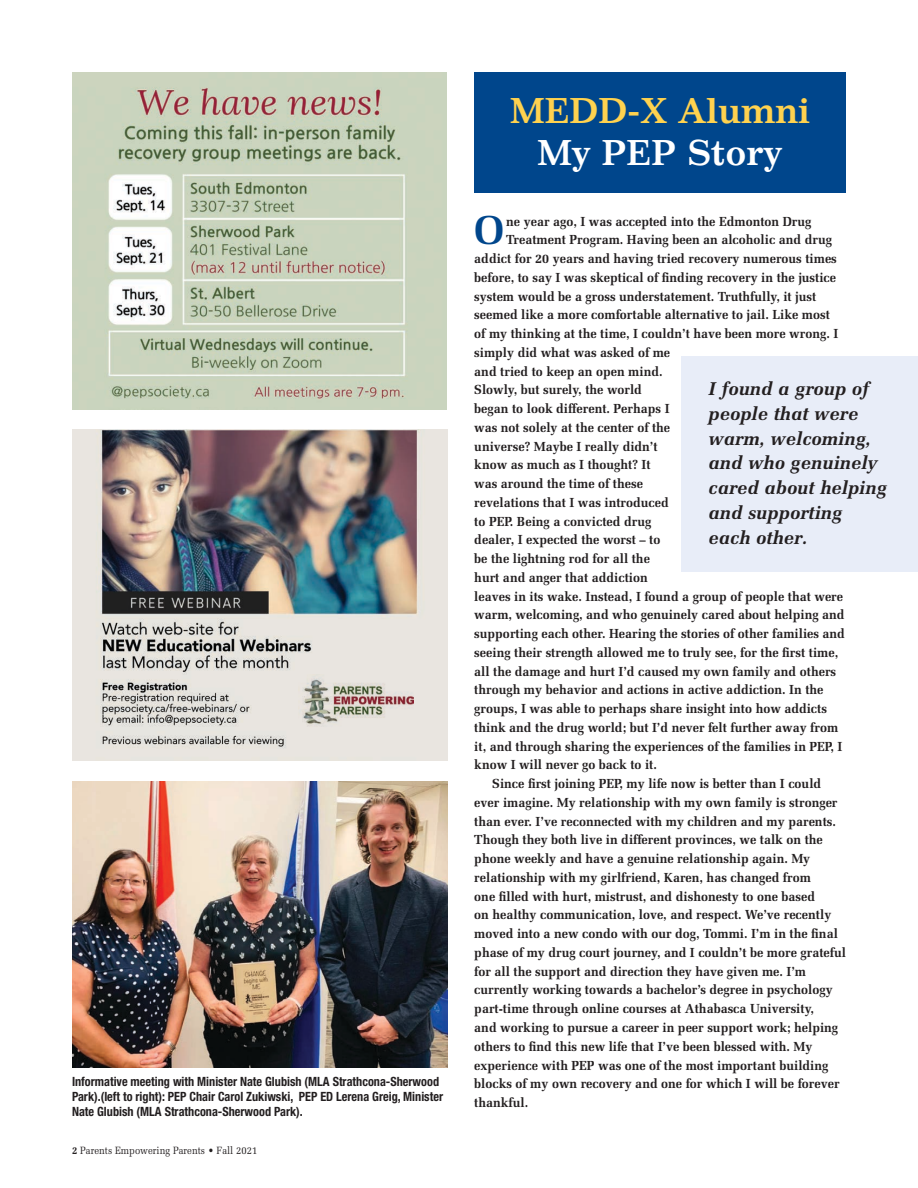
<style>
.page{position:relative;width:918px;height:1188px;background:#fff}
.page>*{position:absolute;margin:0;border:0;box-sizing:border-box;transform-origin:0 0}
.t1{font:700 40.2px "Melior";color:#00468c;scale:.96 1}
.t2{font:700 34.5px "Impressum";color:#ffd24f}
.t3{font:700 34.5px "Impressum";color:#fff}
.t4{font:italic 700 18.45px/24.8px "Melior";color:#231f20}
.t5{font:700 13.2px "Melior";color:#231f20;scale:.96 1}
.t6{font:700 condensed 12.75px/15px "Helvetica Neue LT Std";color:#231f20;scale:.96 1}
.t7{font:10.5px "Melior";color:#231f20;scale:.9 1}
.s1{font-weight:700}
</style>
<div class="page">
<img style="left:72px;top:781px;width:375px;height:287px">
<img style="left:72px;top:430px;width:375px;height:330px">
<img style="left:299px;top:675px;width:115px;height:54px">
<img style="left:72px;top:72px;width:375px;height:338px">
<div style="left:474px;top:72px;width:372px;height:120px;background:#00468c"></div>
<div style="left:681px;top:356px;width:237px;height:216px;background:#e8edf8"></div>
<p class="t6" style="left:72px;top:1074px;width:388px">Informative meeting with Minister Nate Glubish (MLA Strathcona-Sherwood<br>Park).(left to right): PEP Chair Carol Zukiwski, PEP ED Lerena Greig, Minister<br>Nate Glubish (MLA Strathcona-Sherwood Park).</p>
<p class="t7" style="left:72px;top:1144px;width:207px"><span class="s1">2</span> Parents Empowering Parents • Fall 2021</p>
<h2 class="t2" style="left:510px;top:90px;width:301px">MEDD-X Alumni</h2>
<h2 class="t3" style="left:537px;top:131px;width:247px">My PEP Story</h2>
<h1 class="t1" style="left:474px;top:206px;width:33px">O</h1>
<p class="t5" style="left:506px;top:213px;width:319px">ne year ago, I was accepted into the Edmonton Drug</p>
<p class="t5" style="left:506px;top:232px;width:341px">Treatment Program. Having been an alcoholic and drug</p>
<p class="t5" style="left:474px;top:251px;width:379px">addict for 20 years and having tried recovery numerous times</p>
<p class="t5" style="left:474px;top:269px;width:378px">before, to say I was skeptical of finding recovery in the justice</p>
<p class="t5" style="left:474px;top:288px;width:358px">system would be a gross understatement. Truthfully, it just</p>
<p class="t5" style="left:474px;top:307px;width:372px">seemed like a more comfortable alternative to jail. Like most</p>
<p class="t5" style="left:474px;top:326px;width:381px">of my thinking at the time, I couldn’t have been more wrong. I</p>
<p class="t5" style="left:474px;top:344px;width:206px">simply did what was asked of me</p>
<p class="t5" style="left:474px;top:363px;width:198px">and tried to keep an open mind.</p>
<p class="t5" style="left:474px;top:382px;width:176px">Slowly, but surely, the world</p>
<p class="t5" style="left:474px;top:401px;width:205px">began to look different. Perhaps I</p>
<p class="t5" style="left:474px;top:419px;width:206px">was not solely at the center of the</p>
<p class="t5" style="left:474px;top:438px;width:193px">universe? Maybe I really didn’t</p>
<p class="t5" style="left:474px;top:457px;width:185px">know as much as I thought? It</p>
<p class="t5" style="left:474px;top:476px;width:177px">was around the time of these</p>
<p class="t5" style="left:474px;top:494px;width:204px">revelations that I was introduced</p>
<p class="t5" style="left:474px;top:513px;width:186px">to PEP. Being a convicted drug</p>
<p class="t5" style="left:474px;top:532px;width:195px">dealer, I expected the worst – to</p>
<p class="t5" style="left:474px;top:551px;width:185px">be the lightning rod for all the</p>
<p class="t5" style="left:474px;top:569px;width:182px">hurt and anger that addiction</p>
<p class="t5" style="left:474px;top:588px;width:386px">leaves in its wake. Instead, I found a group of people that were</p>
<p class="t5" style="left:474px;top:607px;width:387px">warm, welcoming, and who genuinely cared about helping and</p>
<p class="t5" style="left:474px;top:626px;width:388px">supporting each other. Hearing the stories of other families and</p>
<p class="t5" style="left:474px;top:644px;width:381px">seeing their strength allowed me to truly see, for the first time,</p>
<p class="t5" style="left:474px;top:663px;width:379px">all the damage and hurt I’d caused my own family and others</p>
<p class="t5" style="left:474px;top:682px;width:365px">through my behavior and actions in active addiction. In the</p>
<p class="t5" style="left:474px;top:701px;width:369px">groups, I was able to perhaps share insight into how addicts</p>
<p class="t5" style="left:474px;top:719px;width:381px">think and the drug world; but I’d never felt further away from</p>
<p class="t5" style="left:474px;top:738px;width:385px">it, and through sharing the experiences of the families in PEP, I</p>
<p class="t5" style="left:474px;top:757px;width:192px">know I will never go back to it.</p>
<p class="t5" style="left:492px;top:776px;width:344px">Since first joining PEP, my life now is better than I could</p>
<p class="t5" style="left:474px;top:794px;width:380px">ever imagine. My relationship with my own family is stronger</p>
<p class="t5" style="left:474px;top:813px;width:378px">than ever. I’ve reconnected with my children and my parents.</p>
<p class="t5" style="left:474px;top:832px;width:365px">Though they both live in different provinces, we talk on the</p>
<p class="t5" style="left:474px;top:851px;width:352px">phone weekly and have a genuine relationship again. My</p>
<p class="t5" style="left:474px;top:870px;width:352px">relationship with my girlfriend, Karen, has changed from</p>
<p class="t5" style="left:474px;top:888px;width:357px">one filled with hurt, mistrust, and dishonesty to one based</p>
<p class="t5" style="left:474px;top:907px;width:373px">on healthy communication, love, and respect. We’ve recently</p>
<p class="t5" style="left:474px;top:926px;width:380px">moved into a new condo with our dog, Tommi. I’m in the final</p>
<p class="t5" style="left:474px;top:945px;width:389px">phase of my drug court journey, and I couldn’t be more grateful</p>
<p class="t5" style="left:474px;top:963px;width:347px">for all the support and direction they have given me. I’m</p>
<p class="t5" style="left:474px;top:982px;width:375px">currently working towards a bachelor’s degree in psychology</p>
<p class="t5" style="left:474px;top:1001px;width:355px">part-time through online courses at Athabasca University,</p>
<p class="t5" style="left:474px;top:1020px;width:381px">and working to pursue a career in peer support work; helping</p>
<p class="t5" style="left:474px;top:1038px;width:354px">others to find this new life that I’ve been blessed with. My</p>
<p class="t5" style="left:474px;top:1057px;width:370px">experience with PEP was one of the most important building</p>
<p class="t5" style="left:474px;top:1076px;width:382px">blocks of my own recovery and one for which I will be forever</p>
<p class="t5" style="left:474px;top:1095px;width:58px">thankful.</p>
<h3 class="t4" style="left:709px;top:376px;width:180px">I found a group of people that were warm, welcoming, and who genuinely cared about helping and supporting each other.</h3>
</div>
